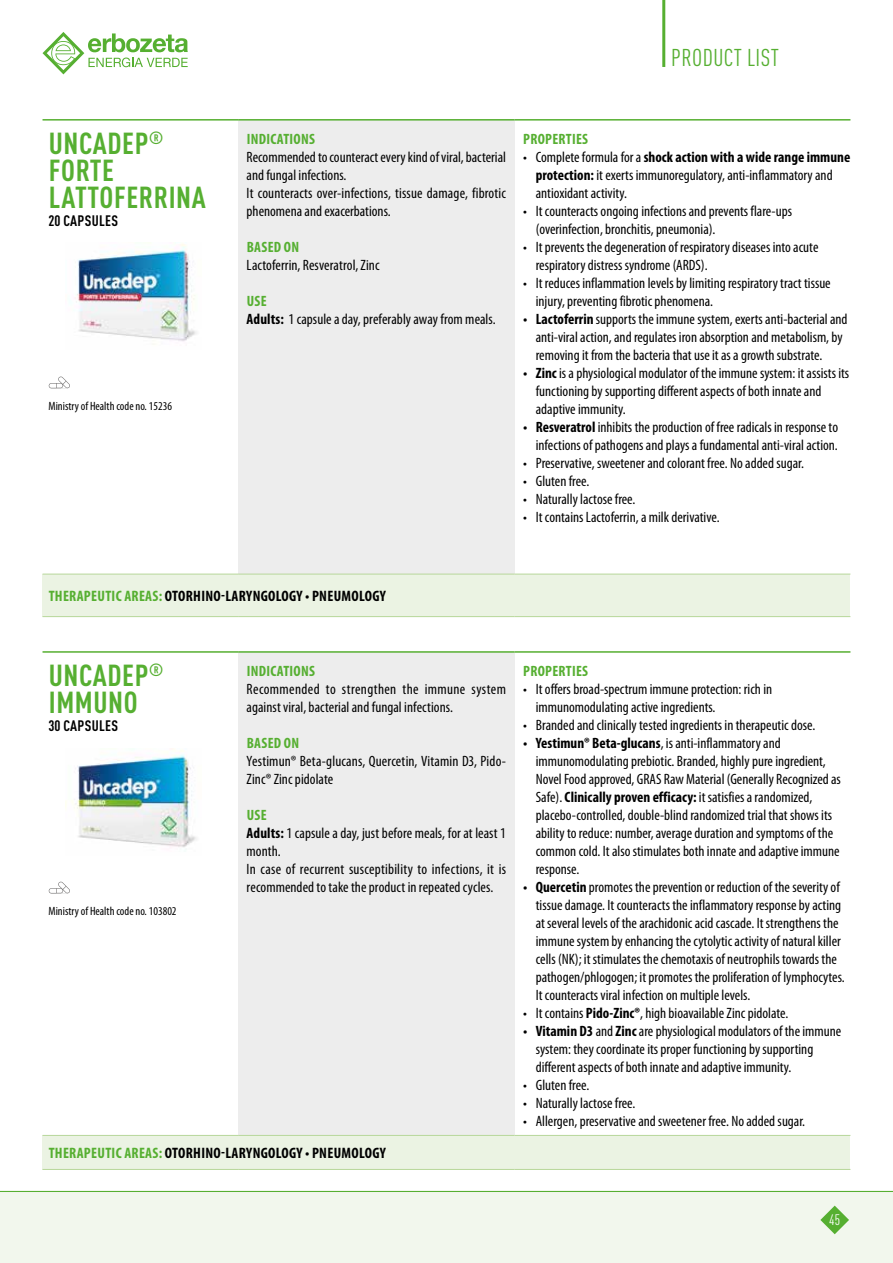
<style>
.page{position:relative;width:893px;height:1263px;background:#fff}
.page>*{position:absolute;margin:0;border:0;box-sizing:border-box;transform-origin:0 0}
.t1{font:700 condensed 30px/27px "DIN Pro";letter-spacing:.02em;color:#56af31}
.t2{font:condensed 24px "DIN Pro";letter-spacing:.02em;color:#56af31}
.t3{font:700 condensed 15.15px "Myriad Pro";letter-spacing:.02em;color:#000}
.t4{font:condensed 15px/18px "Myriad Pro";color:#000}
.t5{font:condensed 15px/18px "Myriad Pro";letter-spacing:.02em;color:#000}
.t6{font:700 condensed 15px "Myriad Pro";letter-spacing:.02em;color:#56af31}
.t7{font:700 condensed 15px "DIN Pro";letter-spacing:.02em;color:#000}
.t8{font:condensed 15px "DIN Pro";color:#fff}
.t9{font:condensed 12px "Myriad Pro";color:#000}
.s1{font-weight:700;color:#56af31}
.s2{font-weight:700}
.s3{color:#56af31}
</style>
<div class="page">
<div style="left:0;top:1191px;width:893px;height:72px;background:#f2f7ed"></div>
<hr style="left:0;top:1191px;width:893px;height:1px;background:#56af31">
<svg style="left:43px;top:32px;width:145px;height:42px"></svg>
<svg style="left:820px;top:1205px;width:29px;height:29px"></svg>
<hr style="left:662px;top:0;width:3px;height:67px;background:#56af31">
<div style="left:238px;top:120px;width:276px;height:454px;background:#ededed"></div>
<div style="left:43px;top:574px;width:807px;height:43px;background:#ebf3e3"></div>
<hr style="left:43px;top:119px;width:195px;height:2px;background:#56af31">
<hr style="left:238px;top:119px;width:276px;height:2px;background:#56af31">
<hr style="left:514px;top:119px;width:336px;height:2px;background:#56af31">
<hr style="left:43px;top:574px;width:195px;height:1px;background:#b8d79b">
<hr style="left:238px;top:574px;width:276px;height:1px;background:#b8d79b">
<hr style="left:514px;top:574px;width:336px;height:1px;background:#b8d79b">
<hr style="left:43px;top:616px;width:195px;height:1px;background:#b8d79b">
<hr style="left:238px;top:616px;width:276px;height:1px;background:#b8d79b">
<hr style="left:514px;top:616px;width:336px;height:1px;background:#b8d79b">
<img style="left:75px;top:244px;width:122px;height:101px">
<svg style="left:49px;top:377px;width:21px;height:12px"></svg>
<div style="left:238px;top:652px;width:276px;height:483px;background:#ededed"></div>
<div style="left:43px;top:1135px;width:807px;height:34px;background:#ebf3e3"></div>
<hr style="left:43px;top:651px;width:195px;height:2px;background:#56af31">
<hr style="left:238px;top:651px;width:276px;height:2px;background:#56af31">
<hr style="left:514px;top:651px;width:336px;height:2px;background:#56af31">
<hr style="left:43px;top:1135px;width:195px;height:1px;background:#b8d79b">
<hr style="left:238px;top:1135px;width:276px;height:1px;background:#b8d79b">
<hr style="left:514px;top:1135px;width:336px;height:1px;background:#b8d79b">
<hr style="left:43px;top:1169px;width:195px;height:1px;background:#b8d79b">
<hr style="left:238px;top:1169px;width:276px;height:1px;background:#b8d79b">
<hr style="left:514px;top:1169px;width:336px;height:1px;background:#b8d79b">
<img style="left:66px;top:750px;width:131px;height:98px">
<svg style="left:49px;top:882px;width:21px;height:12px"></svg>
<h1 class="t1" style="left:49px;top:127px;width:159px">UNCADEP<sup>®<br></sup>FORTE<br>LATTOFERRINA</h1>
<p class="t7" style="left:49px;top:209px;width:71px">20 CAPSULES</p>
<p class="t9" style="left:49px;top:398px;width:125px">Ministry of Health code no. 15236</p>
<h2 class="t2" style="left:671px;top:40px;width:109px">PRODUCT LIST</h2>
<p class="t6" style="left:247px;top:129px;width:70px">INDICATIONS</p>
<p class="t4" style="left:247px;top:148px;width:261px">Recommended to counteract every kind of viral, bacterial and fungal infections.<br>It counteracts over-infections, tissue damage, fibrotic phenomena and exacerbations.</p>
<p class="t6" style="left:247px;top:237px;width:54px">BASED ON</p>
<p class="t4" style="left:247px;top:256px;width:134px">Lactoferrin, Resveratrol, Zinc</p>
<p class="t4" style="left:247px;top:292px;width:251px"><span class="s1">USE<br></span><span class="s2">Adults:</span> 1 capsule a day, preferably away from meals.</p>
<p class="t6" style="left:523px;top:129px;width:67px">PROPERTIES</p>
<p class="t4" style="left:536px;top:148px;width:316px;text-indent:-13px">• Complete formula for a <span class="s2">shock action with a wide range immune protection:</span> it exerts immunoregulatory, anti-inflammatory and antioxidant activity.</p>
<p class="t4" style="left:536px;top:202px;width:258px;text-indent:-13px">• It counteracts ongoing infections and prevents flare-ups (overinfection, bronchitis, pneumonia).</p>
<p class="t4" style="left:536px;top:238px;width:284px;text-indent:-13px">• It prevents the degeneration of respiratory diseases into acute respiratory distress syndrome (ARDS).</p>
<p class="t4" style="left:536px;top:274px;width:296px;text-indent:-13px">• It reduces inflammation levels by limiting respiratory tract tissue injury, preventing fibrotic phenomena.</p>
<p class="t4" style="left:536px;top:310px;width:313px;text-indent:-13px"><span class="s2">• Lactoferrin</span> supports the immune system, exerts anti-bacterial and anti-viral action, and regulates iron absorption and metabolism, by removing it from the bacteria that use it as a growth substrate.</p>
<p class="t4" style="left:536px;top:364px;width:315px;text-indent:-13px"><span class="s2">• Zinc</span> is a physiological modulator of the immune system: it assists its functioning by supporting different aspects of both innate and adaptive immunity.</p>
<p class="t4" style="left:523px;top:418px;width:317px;text-align:right"><span class="s2">• Resveratrol</span> inhibits the production of free radicals in response to infections of pathogens and plays a fundamental anti-viral action.</p>
<p class="t4" style="left:523px;top:454px;width:282px">• Preservative, sweetener and colorant free. No added sugar.</p>
<p class="t4" style="left:523px;top:472px;width:68px">• Gluten free.</p>
<p class="t4" style="left:523px;top:490px;width:114px">• Naturally lactose free.</p>
<p class="t4" style="left:523px;top:508px;width:198px">• It contains Lactoferrin, a milk derivative.</p>
<p class="t3" style="left:49px;top:586px;width:339px"><span class="s3">THERAPEUTIC AREAS:</span> OTORHINO-LARYNGOLOGY • PNEUMOLOGY</p>
<h1 class="t1" style="left:49px;top:659px;width:116px">UNCADEP<sup>®<br></sup>IMMUNO</h1>
<p class="t7" style="left:49px;top:714px;width:71px">30 CAPSULES</p>
<p class="t9" style="left:49px;top:903px;width:130px">Ministry of Health code no. 103802</p>
<p class="t6" style="left:247px;top:662px;width:70px">INDICATIONS</p>
<p class="t5" style="left:247px;top:680px;width:261px">Recommended to strengthen the immune system against viral, bacterial and fungal infections.</p>
<p class="t6" style="left:247px;top:734px;width:54px">BASED ON</p>
<p class="t4" style="left:247px;top:752px;width:261px">Yestimun® Beta-glucans, Quercetin, Vitamin D3, Pido-<br>Zinc® Zinc pidolate</p>
<p class="t4" style="left:247px;top:806px;width:261px"><span class="s1">USE<br></span><span class="s2">Adults:</span> 1 capsule a day, just before meals, for at least 1 month.<br>In case of recurrent susceptibility to infections, it is recommended to take the product in repeated cycles.</p>
<p class="t3" style="left:49px;top:1143px;width:339px"><span class="s3">THERAPEUTIC AREAS:</span> OTORHINO-LARYNGOLOGY • PNEUMOLOGY</p>
<p class="t6" style="left:523px;top:662px;width:67px">PROPERTIES</p>
<p class="t4" style="left:536px;top:680px;width:238px;text-indent:-13px">• It offers broad-spectrum immune protection: rich in immunomodulating active ingredients.</p>
<p class="t4" style="left:523px;top:716px;width:294px">• Branded and clinically tested ingredients in therapeutic dose.</p>
<p class="t4" style="left:536px;top:734px;width:307px;text-indent:-13px"><span class="s2">• Yestimun® Beta-glucans</span>, is anti-inflammatory and immunomodulating prebiotic. Branded, highly pure ingredient, Novel Food approved, GRAS Raw Material (Generally Recognized as Safe). <span class="s2">Clinically proven efficacy:</span> it satisfies a randomized, placebo-controlled, double-blind randomized trial that shows its ability to reduce: number, average duration and symptoms of the common cold. It also stimulates both innate and adaptive immune response.</p>
<p class="t4" style="left:536px;top:878px;width:310px;text-indent:-13px"><span class="s2">• Quercetin</span> promotes the prevention or reduction of the severity of tissue damage. It counteracts the inflammatory response by acting at several levels of the arachidonic acid cascade. It strengthens the immune system by enhancing the cytolytic activity of natural killer cells (NK); it stimulates the chemotaxis of neutrophils towards the pathogen/phlogogen; it promotes the proliferation of lymphocytes.<br>It counteracts viral infection on multiple levels.</p>
<p class="t4" style="left:523px;top:1004px;width:267px">• It contains <span class="s2">Pido-Zinc®</span>, high bioavailable Zinc pidolate.</p>
<p class="t4" style="left:536px;top:1022px;width:307px;text-indent:-13px"><span class="s2">• Vitamin D3</span> and <span class="s2">Zinc</span> are physiological modulators of the immune system: they coordinate its proper functioning by supporting different aspects of both innate and adaptive immunity.</p>
<p class="t4" style="left:523px;top:1076px;width:68px">• Gluten free.</p>
<p class="t4" style="left:523px;top:1094px;width:114px">• Naturally lactose free.</p>
<p class="t4" style="left:523px;top:1112px;width:284px">• Allergen, preservative and sweetener free. No added sugar.</p>
<p class="t8" style="left:829px;top:1209px;width:12px">45</p>
</div>
